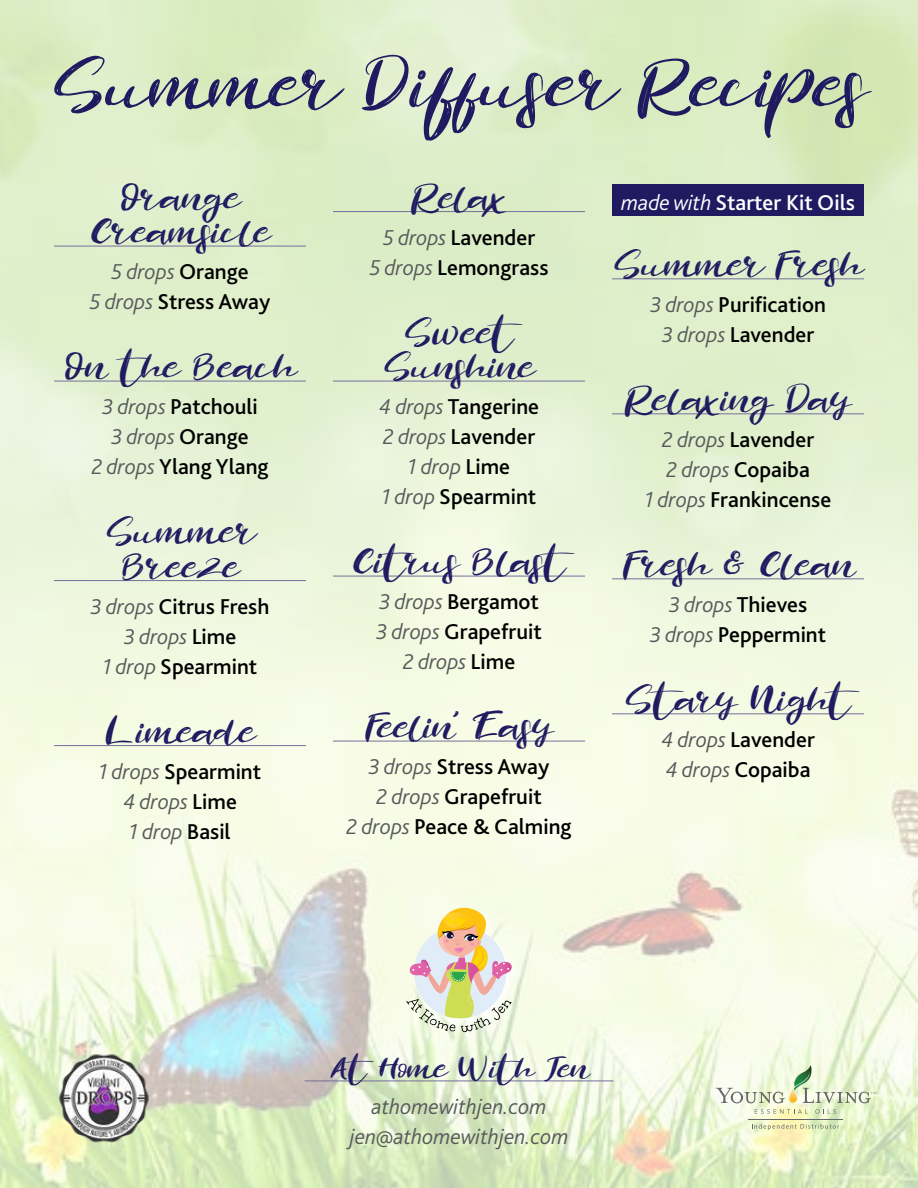
<style>
.page{position:relative;width:918px;height:1188px;background:#fff}
.page>*{position:absolute;margin:0;border:0;box-sizing:border-box;transform-origin:0 0}
.t1{font:69px "Revolution";color:#201a61}
.t2{font:36px/34.5px "Revolution";color:#201a61;text-align:center}
.t3{font:30px "Revolution";color:#201a61}
.t4{font:500 22.5px/30px "Bliss 2";color:#000;text-align:center}
.t5{font:italic 300 22.5px/30px "Bliss 2";color:#58595b;text-align:center}
.t6{font:500 22.5px "Bliss 2";color:#fff}
.s1{font-weight:300;font-style:italic;color:#58595b}
.s2{font-weight:300;font-style:italic}
</style>
<div class="page">
<img style="left:0;top:0;width:918px;height:1188px">
<img style="left:54px;top:1048px;width:99px;height:100px">
<div style="left:404px;top:905px;width:120px;height:140px;background:#fff;opacity:.75"></div>
<svg style="left:406px;top:908px;width:107px;height:124px"></svg>
<hr style="left:54px;top:246px;width:252px;height:1px;background:#766f9c">
<hr style="left:54px;top:381px;width:252px;height:1px;background:#766f9c">
<hr style="left:54px;top:580px;width:252px;height:1px;background:#766f9c">
<hr style="left:54px;top:745px;width:252px;height:1px;background:#766f9c">
<hr style="left:333px;top:211px;width:252px;height:1px;background:#766f9c">
<hr style="left:333px;top:381px;width:252px;height:1px;background:#766f9c">
<hr style="left:333px;top:576px;width:252px;height:1px;background:#766f9c">
<hr style="left:333px;top:741px;width:252px;height:1px;background:#766f9c">
<div style="left:612px;top:184px;width:252px;height:32px;background:#201a61"></div>
<hr style="left:612px;top:278px;width:252px;height:1px;background:#766f9c">
<hr style="left:612px;top:413px;width:252px;height:1px;background:#766f9c">
<hr style="left:612px;top:578px;width:252px;height:1px;background:#766f9c">
<hr style="left:612px;top:713px;width:252px;height:1px;background:#766f9c">
<hr style="left:305px;top:1081px;width:308px;height:1px;background:#766f9c">
<svg style="left:716px;top:1065px;width:159px;height:38px"></svg>
<svg style="left:755px;top:1109px;width:53px;height:5px"></svg>
<svg style="left:815px;top:1109px;width:21px;height:5px"></svg>
<hr style="left:748px;top:1120px;width:95px;height:1px;background:#65656a">
<svg style="left:752px;top:1124px;width:87px;height:6px"></svg>
<h1 class="t1" style="left:54px;top:41px;width:811px">Summer Diffuser Recipes</h1>
<h2 class="t2" style="left:91px;top:178px;width:179px">Orange<br>Creamsicle</h2>
<p class="t4" style="left:90px;top:256px;width:182px"><span class="s1">5 drops</span> Orange<br><span class="s1">5 drops</span> Stress Away</p>
<h2 class="t2" style="left:65px;top:348px;width:231px">On the Beach</h2>
<p class="t4" style="left:91px;top:391px;width:179px"><span class="s1">3 drops</span> Patchouli<br><span class="s1">3 drops</span> Orange<br><span class="s1">2 drops</span> Ylang Ylang</p>
<h2 class="t2" style="left:107px;top:513px;width:153px">Summer<br>Breeze</h2>
<p class="t4" style="left:91px;top:591px;width:180px"><span class="s1">3 drops</span> Citrus Fresh<br><span class="s1">3 drops</span> Lime<br><span class="s1">1 drop</span> Spearmint</p>
<h2 class="t2" style="left:106px;top:712px;width:150px">Limeade</h2>
<p class="t4" style="left:99px;top:756px;width:164px"><span class="s1">1 drops</span> Spearmint<br><span class="s1">4 drops</span> Lime<br><span class="s1">1 drop</span> Basil</p>
<h2 class="t2" style="left:412px;top:178px;width:96px">Relax</h2>
<p class="t4" style="left:369px;top:222px;width:181px"><span class="s1">5 drops</span> Lavender<br><span class="s1">5 drops</span> Lemongrass</p>
<h2 class="t2" style="left:385px;top:313px;width:150px">Sweet<br>Sunshine</h2>
<p class="t4" style="left:379px;top:391px;width:162px"><span class="s1">4 drops</span> Tangerine<br><span class="s1">2 drops</span> Lavender<br><span class="s1">1 drop</span> Lime<br><span class="s1">1 drop</span> Spearmint</p>
<h2 class="t2" style="left:353px;top:543px;width:213px">Citrus Blast</h2>
<p class="t4" style="left:376px;top:586px;width:167px"><span class="s1">3 drops</span> Bergamot<br><span class="s1">3 drops</span> Grapefruit<br><span class="s1">2 drops</span> Lime</p>
<h2 class="t2" style="left:366px;top:708px;width:188px">Feelin' Easy</h2>
<p class="t4" style="left:346px;top:751px;width:227px"><span class="s1">3 drops</span> Stress Away<br><span class="s1">2 drops</span> Grapefruit<br><span class="s1">2 drops</span> Peace &amp; Calming</p>
<p class="t6" style="left:621px;top:189px;width:235px"><span class="s2">made with</span> Starter Kit Oils</p>
<h2 class="t2" style="left:615px;top:246px;width:248px">Summer Fresh</h2>
<p class="t4" style="left:650px;top:289px;width:177px"><span class="s1">3 drops</span> Purification<br><span class="s1">3 drops</span> Lavender</p>
<h2 class="t2" style="left:625px;top:381px;width:227px">Relaxing Day</h2>
<p class="t4" style="left:645px;top:424px;width:188px"><span class="s1">2 drops</span> Lavender<br><span class="s1">2 drops</span> Copaiba<br><span class="s1">1 drops</span> Frankincense</p>
<h2 class="t2" style="left:623px;top:546px;width:231px">Fresh &amp; Clean</h2>
<p class="t4" style="left:650px;top:589px;width:178px"><span class="s1">3 drops</span> Thieves<br><span class="s1">3 drops</span> Peppermint</p>
<h2 class="t2" style="left:626px;top:681px;width:226px">Stary Night</h2>
<p class="t4" style="left:661px;top:724px;width:155px;text-align:left"><span class="s1">4 drops</span> Lavender<br><span class="s1">4 drops</span> Copaiba</p>
<h3 class="t3" style="left:331px;top:1049px;width:258px">At Home With Jen</h3>
<p class="t5" style="left:350px;top:1091px;width:220px">athomewithjen.com jen@athomewithjen.com</p>
</div>
